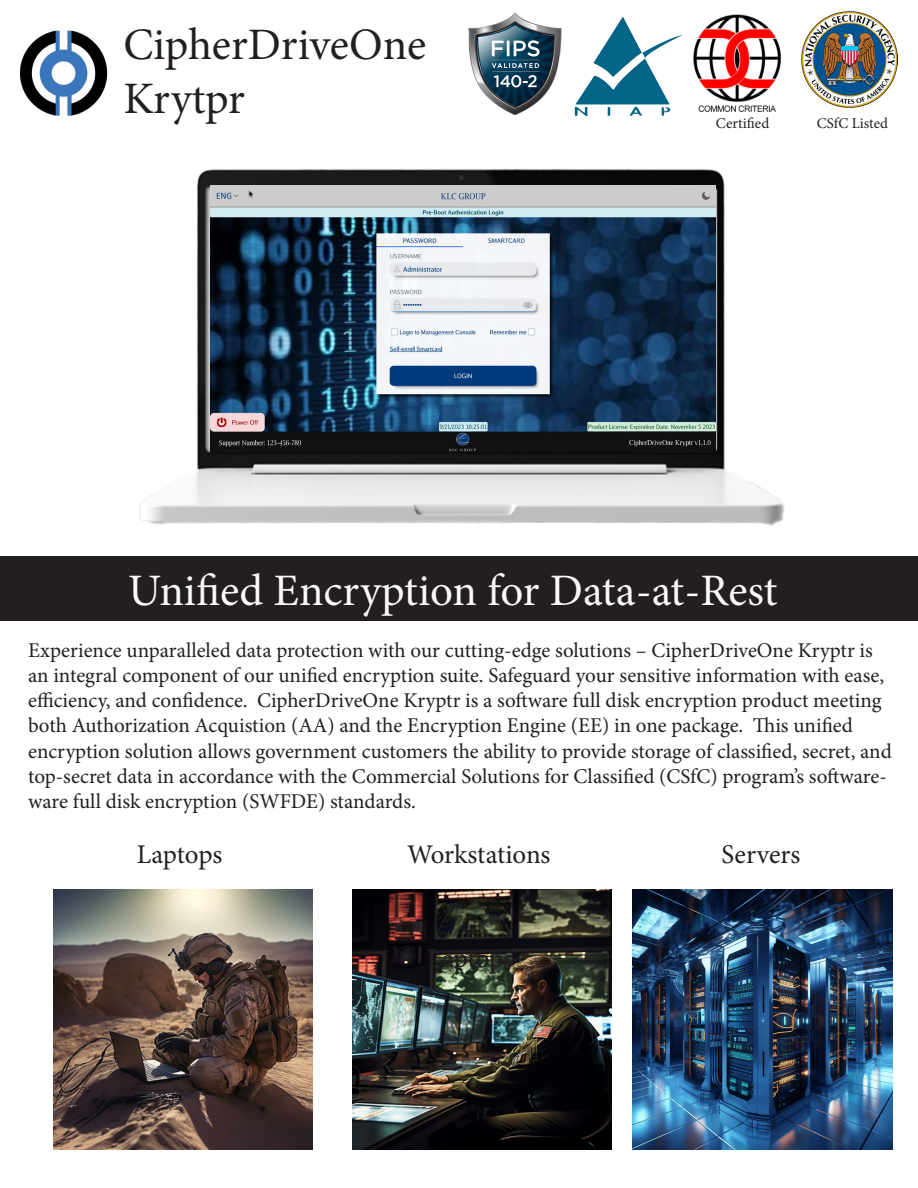
<style>
.page{position:relative;width:918px;height:1188px;background:#fff}
.page>*{position:absolute;margin:0;border:0;box-sizing:border-box;transform-origin:0 0}
.t1{font:45px "Minion Pro";color:#fafafa}
.t2{font:45px "Minion Pro";color:#231f20}
.t3{font:27px "Minion Pro";letter-spacing:-.005em;color:#231f20}
.t4{font:21px/25.2px "Minion Pro";color:#231f20}
.t5{font:15px "Minion Pro";color:#231f20}
</style>
<div class="page">
<img style="left:115px;top:169px;width:783px;height:388px">
<img style="left:574px;top:16px;width:110px;height:101px">
<div style="left:1px;top:557px;width:917px;height:64px;background:#231f20"></div>
<img style="left:801px;top:11px;width:96px;height:96px">
<img style="left:468px;top:13px;width:94px;height:102px">
<img style="left:693px;top:14px;width:88px;height:98px">
<img style="left:352px;top:890px;width:259px;height:259px">
<img style="left:53px;top:890px;width:259px;height:259px">
<img style="left:20px;top:30px;width:88px;height:86px">
<img style="left:633px;top:890px;width:259px;height:259px">
<img style="left:210px;top:186px;width:506px;height:266px">
<p class="t2" style="left:123px;top:14px;width:304px">CipherDriveOne</p>
<p class="t2" style="left:123px;top:68px;width:123px">Krytpr</p>
<p class="t5" style="left:716px;top:113px;width:55px">Certified</p>
<p class="t5" style="left:817px;top:113px;width:73px">CSfC Listed</p>
<p class="t1" style="left:128px;top:560px;width:651px">Unified Encryption for Data-at-Rest</p>
<p class="t4" style="left:28px;top:638px;width:865px">Experience unparalleled data protection with our cutting-edge solutions – CipherDriveOne Kryptr is an integral component of our unified encryption suite. Safeguard your sensitive information with ease, efficiency, and confidence. CipherDriveOne Kryptr is a software full disk encryption product meeting both Authorization Acquistion (AA) and the Encryption Engine (EE) in one package. This unified encryption solution allows government customers the ability to provide storage of classified, secret, and top-secret data in accordance with the Commercial Solutions for Classified (CSfC) program’s software&shy;ware full disk encryption (SWFDE) standards.</p>
<p class="t3" style="left:407px;top:836px;width:145px">Workstations</p>
<p class="t3" style="left:721px;top:836px;width:80px">Servers</p>
<p class="t3" style="left:137px;top:836px;width:87px">Laptops</p>
<p class="t3" style="left:428px;top:940px;width:87px">Laptops</p>
</div>
